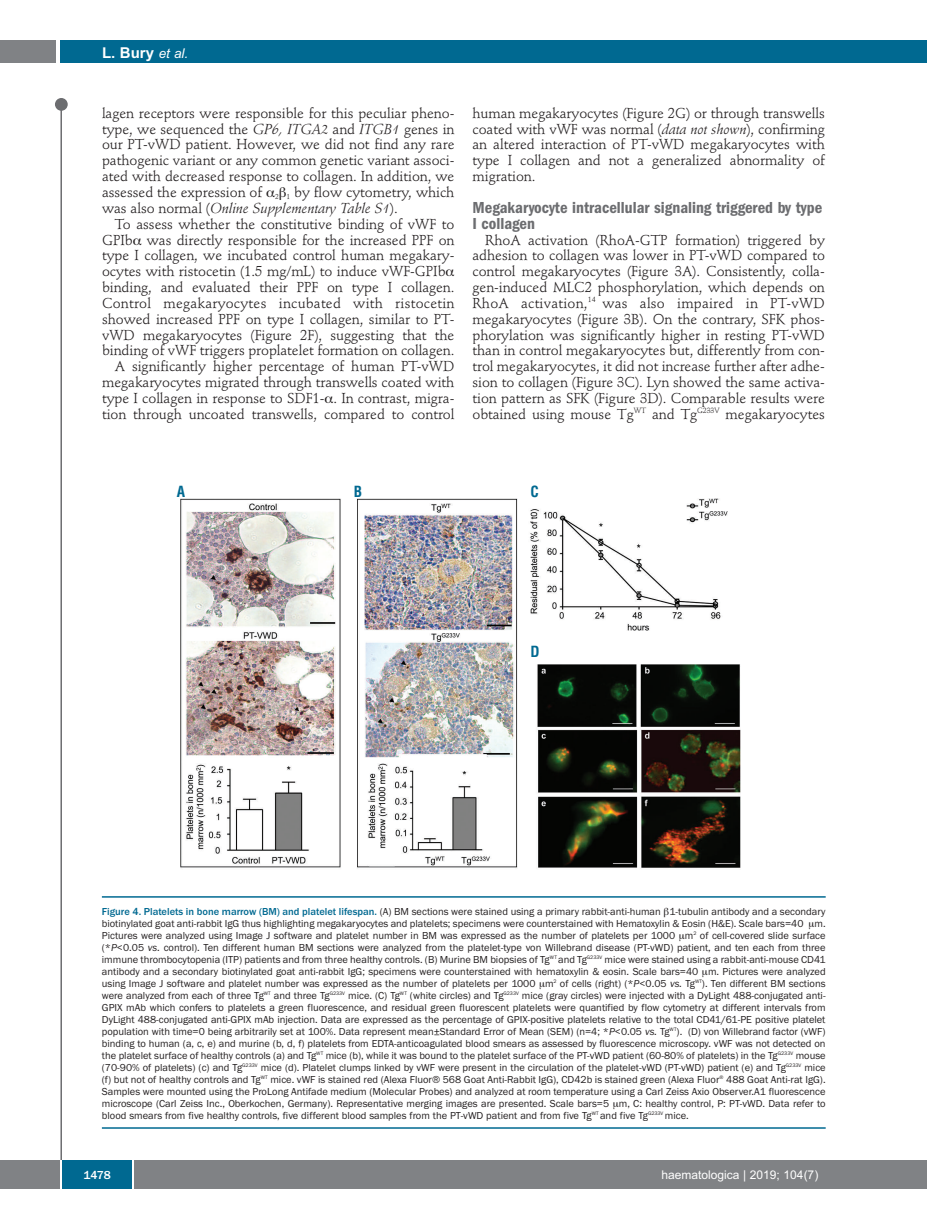
<style>
.page{position:relative;width:927px;height:1225px;background:#fff}
.page>*{position:absolute;margin:0;border:0;box-sizing:border-box;transform-origin:0 0}
.t1{font:600 condensed 16.5px/15.9px "Franklin Gothic";color:#6c6d70}
.t2{font:700 15px "Arial";color:#fff}
.t3{font:700 condensed 15px "Helvetica";color:#006991}
.t4{font:14.25px/15.9px "Stempel Schneidler";letter-spacing:-.005em;color:#231f20;text-align:justify}
.t5{font:14.25px "Stempel Schneidler";letter-spacing:.015em;color:#231f20}
.t6{font:12px "Arial";color:#fff}
.t7{font:500 12px "Franklin Gothic";color:#fff}
.t8{font:10.5px/12px "Franklin Gothic";color:#231f20;text-align:justify}
.s1{font-weight:400;font-style:italic;font-size:13.5px}
.s2{font-style:italic}
.s3{font-weight:500;color:#006991}
</style>
<div class="page">
<div style="left:911px;top:40px;width:16px;height:22px;background:#006991"></div>
<div style="left:910px;top:1160px;width:17px;height:28px;background:#808285"></div>
<div style="left:55px;top:98px;width:13px;height:13px;background:#6c6d70;border-radius:50%"></div>
<hr style="left:60px;top:101px;width:2px;height:1061px;background:#6c6d70">
<div style="left:60px;top:40px;width:852px;height:22px;background:#006991"></div>
<div style="left:0;top:40px;width:56px;height:22px;background:#808285"></div>
<div style="left:0;top:1160px;width:911px;height:28px;background:#808285"></div>
<div style="left:62px;top:1160px;width:71px;height:28px;background:#006991"></div>
<hr style="left:60px;top:1160px;width:2px;height:28px;background:#fff">
<svg style="left:133px;top:1160px;width:1px;height:28px"></svg>
<img style="left:180px;top:498px;width:561px;height:371px">
<hr style="left:102px;top:896px;width:724px;height:1px;background:#006991">
<hr style="left:102px;top:1127px;width:724px;height:1px;background:#006991">
<h2 class="t2" style="left:102px;top:44px;width:88px">L. Bury <span class="s1">et al.</span></h2>
<p class="t4" style="left:102px;top:106px;width:354px">lagen receptors were responsible for this peculiar pheno&shy;type, we sequenced the <span class="s2">GP6, ITGA2</span> and <span class="s2">ITGB1</span> genes in our PT-vWD patient. However, we did not find any rare pathogenic variant or any common genetic variant associ&shy;ated with decreased response to collagen. In addition, we assessed the expression of <sub>2</sub> <sub>1</sub> by flow cytometry, which was also normal (<span class="s2">Online Supplementary Table S1</span>).</p>
<h3 class="t4" style="left:115px;top:217px;width:341px">To assess whether the constitutive binding of vWF to</h3>
<h3 class="t4" style="left:102px;top:233px;width:354px">GPIb was directly responsible for the increased PPF on</h3>
<h3 class="t4" style="left:102px;top:249px;width:354px">type I collagen, we incubated control human megakary-</h3>
<h3 class="t4" style="left:102px;top:265px;width:345px">ocytes with ristocetin (1.5 mg/mL) to induce vWF-GPIb</h3>
<h3 class="t4" style="left:102px;top:281px;width:354px">binding, and evaluated their PPF on type I collagen.</h3>
<h3 class="t5" style="left:102px;top:297px;width:354px">Control megakaryocytes incubated with ristocetin</h3>
<h3 class="t4" style="left:102px;top:312px;width:354px">showed increased PPF on type I collagen, similar to PT-</h3>
<h3 class="t4" style="left:102px;top:328px;width:354px">vWD megakaryocytes (Figure 2F), suggesting that the</h3>
<h3 class="t4" style="left:102px;top:344px;width:354px">binding of vWF triggers proplatelet formation on collagen.</h3>
<h3 class="t4" style="left:115px;top:360px;width:341px">A significantly higher percentage of human PT-vWD</h3>
<h3 class="t4" style="left:102px;top:376px;width:354px">megakaryocytes migrated through transwells coated with</h3>
<h3 class="t4" style="left:102px;top:391px;width:354px">type I collagen in response to SDF1- . In contrast, migra-</h3>
<h3 class="t4" style="left:102px;top:407px;width:354px">tion through uncoated transwells, compared to control</h3>
<h3 class="t4" style="left:472px;top:106px;width:354px">human megakaryocytes (Figure 2G) or through transwells coated with vWF was normal (<span class="s2">data not shown</span>), confirming an altered interaction of PT-vWD megakaryocytes with type I collagen and not a generalized abnormality of migration.</h3>
<h1 class="t1" style="left:472px;top:201px;width:351px">Megakaryocyte intracellular signaling triggered by type<br>I collagen</h1>
<p class="t4" style="left:472px;top:233px;width:354px;text-indent:13px">RhoA activation (RhoA-GTP formation) triggered by adhesion to collagen was lower in PT-vWD compared to control megakaryocytes (Figure 3A). Consistently, colla&shy;gen-induced MLC2 phosphorylation, which depends on RhoA activation,<sup>14</sup> was also impaired in PT-vWD megakaryocytes (Figure 3B). On the contrary, SFK phos&shy;phorylation was significantly higher in resting PT-vWD than in control megakaryocytes but, differently from con&shy;trol megakaryocytes, it did not increase further after adhe&shy;sion to collagen (Figure 3C). Lyn showed the same activa&shy;tion pattern as SFK (Figure 3D). Comparable results were obtained using mouse Tg<sup>WT</sup> and Tg<sup>G233V</sup> megakaryocytes</p>
<h2 class="t3" style="left:177px;top:483px;width:10px">A</h2>
<h2 class="t3" style="left:354px;top:483px;width:10px">B</h2>
<h2 class="t3" style="left:530px;top:483px;width:10px">C</h2>
<h2 class="t3" style="left:530px;top:643px;width:11px">D</h2>
<p class="t8" style="left:102px;top:905px;width:725px"><span class="s3">Figure 4. Platelets in bone marrow (BM) and platelet lifespan.</span> (A) BM sections were stained using a primary rabbit-anti-human 1-tubulin antibody and a secondary biotinylated goat anti-rabbit IgG thus highlighting megakaryocytes and platelets; specimens were counterstained with Hematoxylin &amp; Eosin (H&amp;E). Scale bars=40 m.<br>Pictures were analyzed using Image J software and platelet number in BM was expressed as the number of platelets per 1000 m<sup>2</sup> of cell-covered slide surface (*<span class="s2">P</span>&lt;0.05 <span class="s2">vs.</span> control). Ten different human BM sections were analyzed from the platelet-type von Willebrand disease (PT-vWD) patient, and ten each from three immune thrombocytopenia (ITP) patients and from three healthy controls. (B) Murine BM biopsies of Tg<sup>WT</sup> and Tg<sup>G233V</sup> mice were stained using a rabbit-anti-mouse CD41 antibody and a secondary biotinylated goat anti-rabbit IgG; specimens were counterstained with hematoxylin &amp; eosin. Scale bars=40 m. Pictures were analyzed using Image J software and platelet number was expressed as the number of platelets per 1000 m<sup>2</sup> of cells (right) (*<span class="s2">P</span>&lt;0.05 <span class="s2">vs.</span> Tg<sup>WT</sup>). Ten different BM sections were analyzed from each of three Tg<sup>WT</sup> and three Tg<sup>G233V</sup> mice. (C) Tg<sup>WT</sup> (white circles) and Tg<sup>G233V</sup> mice (gray circles) were injected with a DyLight 488-conjugated anti-GPIX mAb which confers to platelets a green fluorescence, and residual green fluorescent platelets were quantified by flow cytometry at different intervals from DyLight 488-conjugated anti-GPIX mAb injection. Data are expressed as the percentage of GPIX-positive platelets relative to the total CD41/61-PE positive platelet population with time=0 being arbitrarily set at 100%. Data represent mean±Standard Error of Mean (SEM) (n=4; *<span class="s2">P</span>&lt;0.05 <span class="s2">vs.</span> Tg<sup>WT</sup>). (D) von Willebrand factor (vWF) binding to human (a, c, e) and murine (b, d, f) platelets from EDTA-anticoagulated blood smears as assessed by fluorescence microscopy. vWF was not detected on the platelet surface of healthy controls (a) and Tg<sup>WT</sup> mice (b), while it was bound to the platelet surface of the PT-vWD patient (60-80% of platelets) in the Tg<sup>G233V</sup> mouse (70-90% of platelets) (c) and Tg<sup>G233V</sup> mice (d). Platelet clumps linked by vWF were present in the circulation of the platelet-vWD (PT-vWD) patient (e) and Tg<sup>G233V</sup> mice (f) but not of healthy controls and Tg<sup>WT</sup> mice. vWF is stained red (Alexa Fluor® 568 Goat Anti-Rabbit IgG), CD42b is stained green (Alexa Fluor<sup>®</sup> 488 Goat Anti-rat IgG).<br>Samples were mounted using the ProLong Antifade medium (Molecular Probes) and analyzed at room temperature using a Carl Zeiss Axio Observer.A1 fluorescence microscope (Carl Zeiss Inc., Oberkochen, Germany). Representative merging images are presented. Scale bars=5 m, C: healthy control, P: PT-vWD. Data refer to blood smears from five healthy controls, five different blood samples from the PT-vWD patient and from five Tg<sup>WT</sup> and five Tg<sup>G233V</sup> mice.</p>
<p class="t7" style="left:84px;top:1167px;width:29px">1478</p>
<p class="t6" style="left:661px;top:1167px;width:158px">haematologica | 2019; 104(7)</p>
</div>
